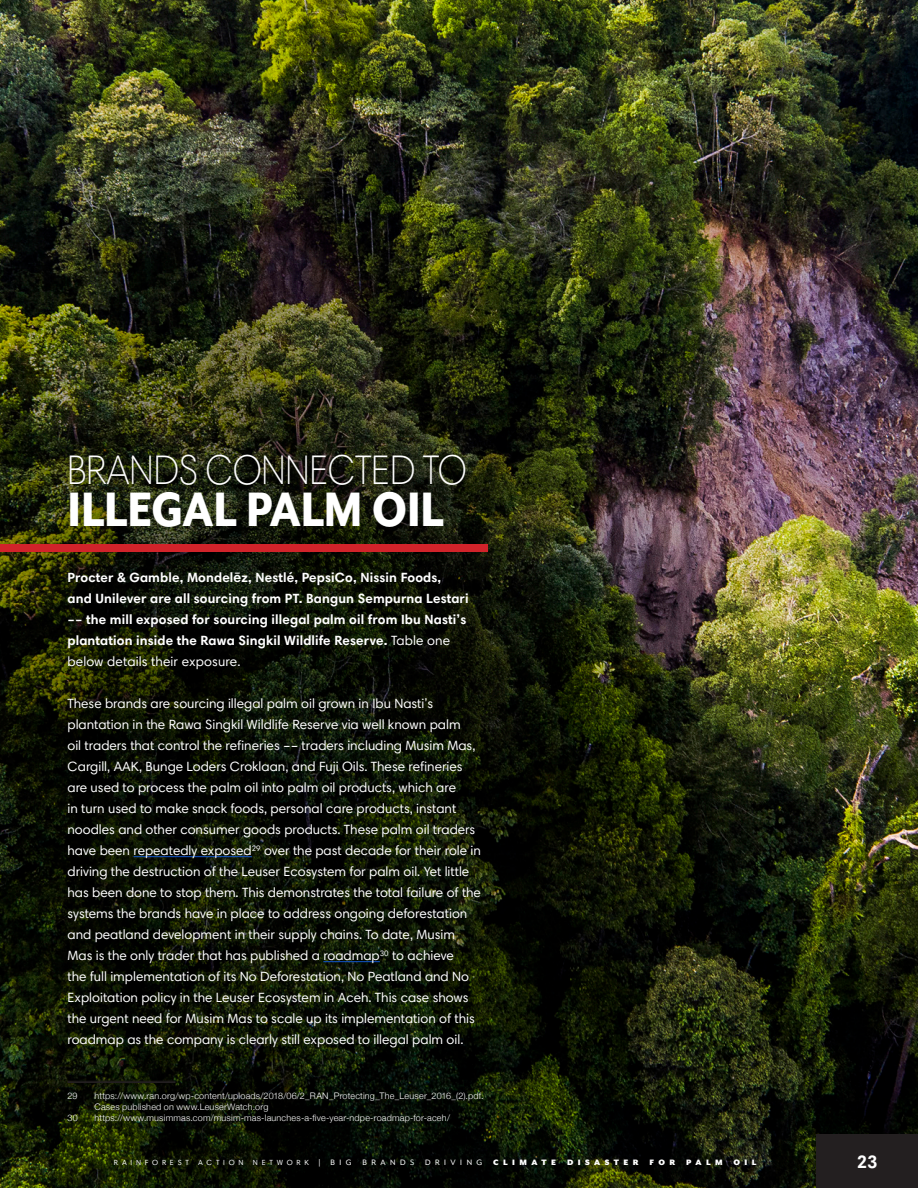
<style>
.page{position:relative;width:918px;height:1188px;background:#fff}
.page>*{position:absolute;margin:0;border:0;box-sizing:border-box;transform-origin:0 0}
.MAIN_Section_HEADERS{font:800 55.65px "Mr Eaves XL Mod OT";color:#fff;scale:.86 1}
.MAIN_Section_HEADERS-2{font:300 41.7px "Harmonia Sans Std";color:#fff;scale:.86 1}
.t1{font:700 18px "Harmonia Sans Std";color:#fff}
.Reduced_Body_Text{font:13.5px/21px "Harmonia Sans Std";color:#fff}
.Reduced_Body_Text-2{font:700 13.5px/21px "Harmonia Sans Std";letter-spacing:.01em;color:#fff}
.footers{font:300 9px/10.8px "Helvetica Neue";letter-spacing:.025em;color:#fff}
.t2{font:900 9px "Mr Eaves XL Mod OT";letter-spacing:.5em;color:#fff}
.t3{font:7.5px "Harmonia Sans Std";letter-spacing:.5em;color:#fff}
.s1{font-family:"Helvetica Neue"}
.s2{font-weight:400}
.s3{font-family:"Harmonia Sans Std";font-weight:400;font-size:7.5px}
</style>
<div class="page">
<img style="left:0;top:0;width:918px;height:1188px">
<hr style="left:133px;top:856px;width:119px;height:1px;background:#15c">
<hr style="left:323px;top:961px;width:57px;height:1px;background:#15c">
<hr style="left:68px;top:1081px;width:108px;height:1px;background:#231f20">
<hr style="left:68px;top:1082px;width:108px;height:1px;background:#231f20">
<div style="left:0;top:544px;width:488px;height:7px;background:#d1232a"></div>
<div style="left:816px;top:1134px;width:102px;height:54px;background:#231f20"></div>
<p class="MAIN_Section_HEADERS-2" style="left:68px;top:445px;width:466px">BRANDS CONNECTED TO</p>
<p class="MAIN_Section_HEADERS" style="left:68px;top:478px;width:439px">ILLEGAL PALM OIL</p>
<p class="Reduced_Body_Text-2" style="left:68px;top:567px;width:403px">Procter &amp; Gamble, Mondel<span class="s1">ē</span>z, Nestlé, PepsiCo, Nissin Foods, and Unilever are all sourcing from PT. Bangun Sempurna Lestari –– the mill exposed for sourcing illegal palm oil from Ibu Nasti’s plantation inside the Rawa Singkil Wildlife Reserve. <span class="s2">Table one below details their exposure.</span></p>
<p class="Reduced_Body_Text" style="left:68px;top:693px;width:415px">These brands are sourcing illegal palm oil grown in Ibu Nasti’s plantation in the Rawa Singkil Wildlife Reserve via well known palm<br>oil traders that control the refineries –– traders including Musim Mas, Cargill, AAK, Bunge Loders Croklaan, and Fuji Oils. These refineries are used to process the palm oil into palm oil products, which are<br>in turn used to make snack foods, personal care products, instant noodles and other consumer goods products. These palm oil traders have been repeatedly exposed<sup>29</sup> over the past decade for their role in driving the destruction of the Leuser Ecosystem for palm oil. Yet little has been done to stop them. This demonstrates the total failure of the systems the brands have in place to address ongoing deforestation and peatland development in their supply chains. To date, Musim Mas is the only trader that has published a roadmap<sup>30</sup> to achieve<br>the full implementation of its No Deforestation, No Peatland and No Exploitation policy in the Leuser Ecosystem in Aceh. This case shows the urgent need for Musim Mas to scale up its implementation of this roadmap as the company is clearly still exposed to illegal palm oil.</p>
<p class="footers" style="left:68px;top:1090px;width:12px">29</p>
<p class="footers" style="left:94px;top:1090px;width:391px">https://www.ran.org/wp-content/uploads/2018/06/2_RAN_Protecting_The_Leuser_2016_(2).pdf.<br>Cases published on www.LeuserWatch.org</p>
<p class="footers" style="left:68px;top:1112px;width:12px">30</p>
<p class="footers" style="left:94px;top:1112px;width:357px">https://www.musimmas.com/musim-mas-launches-a-five-year-ndpe-roadmap-for-aceh/</p>
<p class="t3" style="left:114px;top:1157px;width:76px">RAINFOREST</p>
<p class="t3" style="left:198px;top:1157px;width:47px">ACTION</p>
<p class="t3" style="left:253px;top:1157px;width:57px">NETWORK</p>
<p class="t2" style="left:318px;top:1157px;width:440px"><span class="s3">|</span> <span class="s2">BIG BRANDS DRIVING</span> CLIMATE DISASTER FOR PALM OIL</p>
<h3 class="t1" style="left:857px;top:1150px;width:22px">23</h3>
</div>
